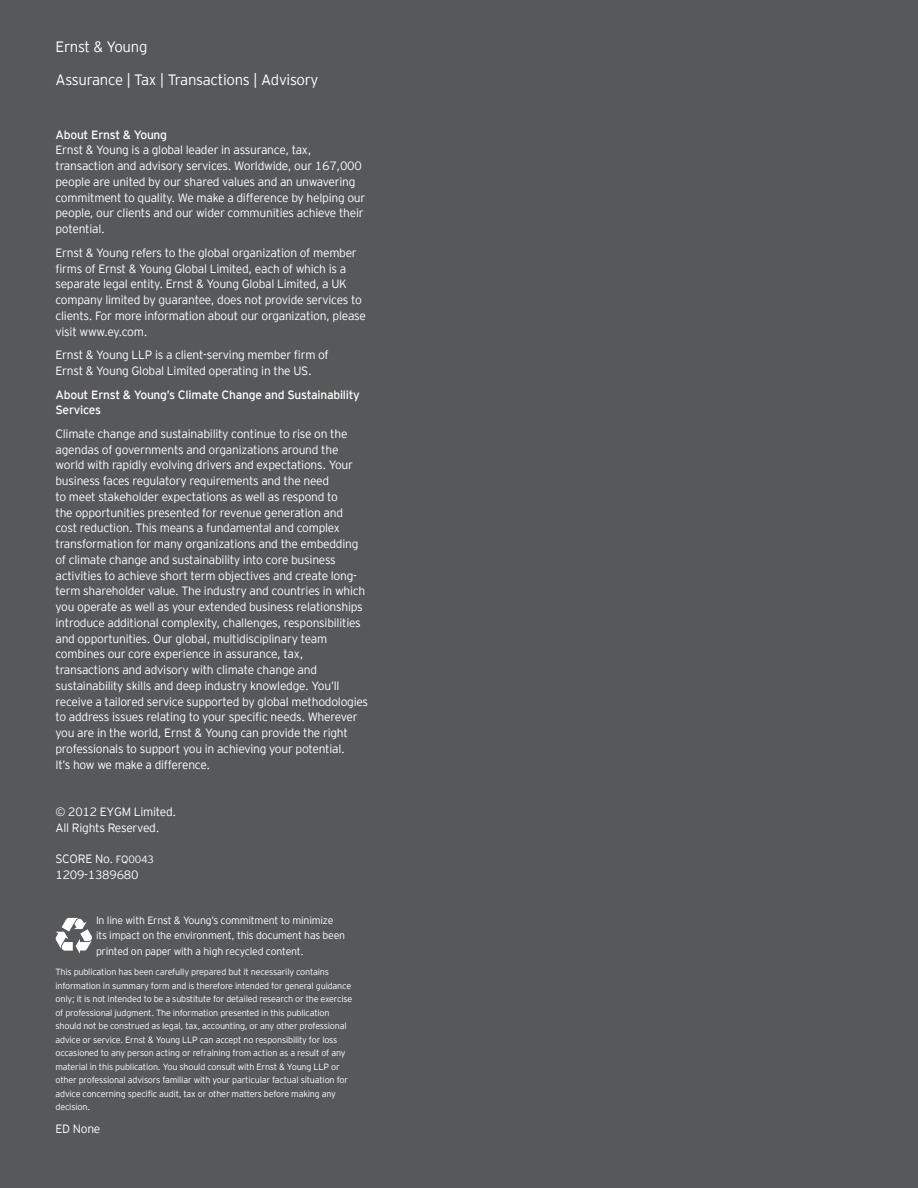
<style>
.page{position:relative;width:918px;height:1188px;background:#57585a}
.page>*{position:absolute;margin:0;border:0;box-sizing:border-box;transform-origin:0 0}
.EY_Signature__Cover{font:300 15px "EY Interstate";letter-spacing:-.02em;color:#fff}
.Legal_name__Cover{font:300 15px "EY Interstate";letter-spacing:-.02em;color:#fff}
.Copy__Cover{font:300 12px/15.8px "EY Interstate";letter-spacing:-.02em;color:#fff}
.Copy__Cover-2{font:12px/15.8px "EY Interstate";letter-spacing:-.02em;color:#fff}
.Copyright__Cover{font:300 12px/15.8px "EY Interstate";letter-spacing:-.02em;color:#fff}
.Score_No{font:300 12px/15.9px "EY Interstate";letter-spacing:-.02em;color:#fff}
.Copy_headline__Cover{font:12px "EY Interstate";letter-spacing:-.02em;color:#fff}
.Score_No-2{font:300 10.5px/15.8px "EY Interstate";letter-spacing:-.02em;color:#fff}
.Score_No-3{font:300 9px/13.5px "EY Interstate";letter-spacing:-.02em;color:#fff}
.s1{font-size:10.5px}
</style>
<div class="page">
<svg style="left:55px;top:918px;width:37px;height:36px"></svg>
<p class="Legal_name__Cover" style="left:56px;top:37px;width:93px">Ernst &amp; Young</p>
<p class="EY_Signature__Cover" style="left:56px;top:69px;width:265px">Assurance | Tax | Transactions | Advisory</p>
<p class="Copy_headline__Cover" style="left:56px;top:126px;width:113px">About Ernst &amp; Young</p>
<p class="Copy__Cover" style="left:56px;top:142px;width:311px">Ernst &amp; Young is a global leader in assurance, tax, transaction and advisory services. Worldwide, our 167,000 people are united by our shared values and an unwavering commitment to quality. We make a difference by helping our people, our clients and our wider communities achieve their potential.</p>
<p class="Copy__Cover" style="left:56px;top:244px;width:312px">Ernst &amp; Young refers to the global organization of member firms of Ernst &amp; Young Global Limited, each of which is a separate legal entity. Ernst &amp; Young Global Limited, a UK company limited by guarantee, does not provide services to clients. For more information about our organization, please visit www.ey.com.</p>
<p class="Copy__Cover" style="left:56px;top:346px;width:275px">Ernst &amp; Young LLP is a client-serving member firm of<br>Ernst &amp; Young Global Limited operating in the US.</p>
<p class="Copy__Cover-2" style="left:56px;top:386px;width:306px">About Ernst &amp; Young’s Climate Change and Sustainability<br>Services</p>
<p class="Copy__Cover" style="left:56px;top:425px;width:314px">Climate change and sustainability continue to rise on the agendas of governments and organizations around the world with rapidly evolving drivers and expectations. Your business faces regulatory requirements and the need<br>to meet stakeholder expectations as well as respond to<br>the opportunities presented for revenue generation and<br>cost reduction. This means a fundamental and complex transformation for many organizations and the embedding of climate change and sustainability into core business activities to achieve short term objectives and create long&shy;term shareholder value. The industry and countries in which you operate as well as your extended business relationships introduce additional complexity, challenges, responsibilities and opportunities. Our global, multidisciplinary team combines our core experience in assurance, tax, transactions and advisory with climate change and sustainability skills and deep industry knowledge. You’ll receive a tailored service supported by global methodologies to address issues relating to your specific needs. Wherever you are in the world, Ernst &amp; Young can provide the right professionals to support you in achieving your potential.<br>It’s how we make a difference.</p>
<p class="Copyright__Cover" style="left:56px;top:803px;width:122px">© 2012 EYGM Limited.<br>All Rights Reserved.</p>
<p class="Score_No" style="left:56px;top:850px;width:100px">SCORE No. <span class="s1">FQ0043<br></span>1209-1389680</p>
<p class="Score_No-2" style="left:96px;top:911px;width:251px">In line with Ernst &amp; Young’s commitment to minimize its impact on the environment, this document has been printed on paper with a high recycled content.</p>
<p class="Score_No-3" style="left:56px;top:965px;width:298px">This publication has been carefully prepared but it necessarily contains information in summary form and is therefore intended for general guidance only; it is not intended to be a substitute for detailed research or the exercise of professional judgment. The information presented in this publication should not be construed as legal, tax, accounting, or any other professional advice or service. Ernst &amp; Young LLP can accept no responsibility for loss occasioned to any person acting or refraining from action as a result of any material in this publication. You should consult with Ernst &amp; Young LLP or other professional advisors familiar with your particular factual situation for advice concerning specific audit, tax or other matters before making any decision.</p>
<p class="Score_No" style="left:56px;top:1120px;width:46px">ED None</p>
</div>
